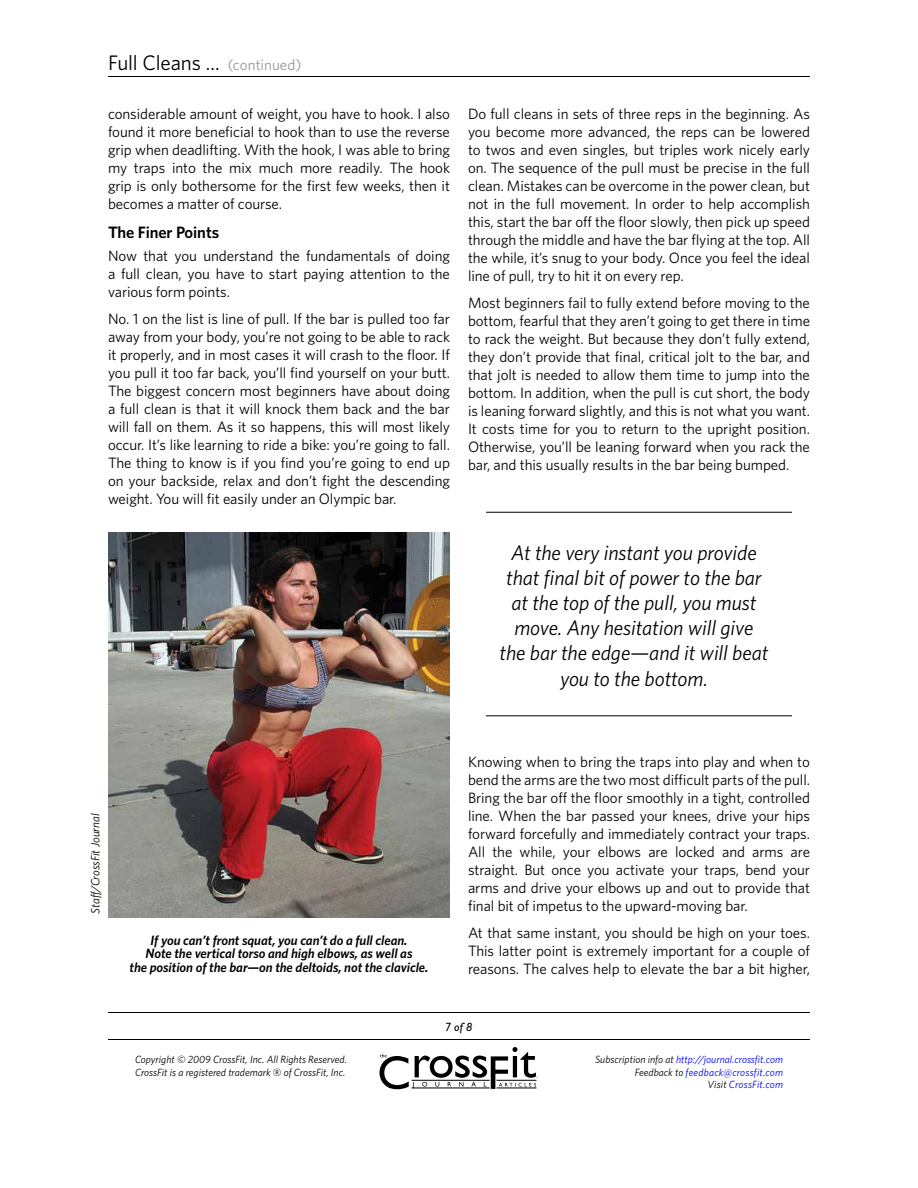
<style>
.page{position:relative;width:918px;height:1188px;background:#fff}
.page>*{position:absolute;margin:0;border:0;box-sizing:border-box;transform-origin:0 0}
.t1{font:italic 21px/25.2px "Whitney HTF";letter-spacing:-.005em;color:#000;text-align:center}
.t2{font:21px "Whitney HTF";letter-spacing:-.01em;color:#000}
.t3{font:600 16.5px "Whitney HTF";letter-spacing:-.005em;color:#000}
.t4{font:15px/18px "Whitney HTF";letter-spacing:-.005em;color:#000;text-align:justify}
.t5{font:italic 600 13.5px/13.5px "Whitney HTF";letter-spacing:-.005em;color:#000;text-align:center}
.t6{font:italic 12px "Whitney HTF";letter-spacing:-.005em;color:#000}
.t7{font:italic 12px "Gill Sans";color:#000}
.t8{font:italic 10.5px/12.6px "Whitney HTF";color:#00f;text-align:right}
.t9{font:italic 10.5px/12.6px "Whitney HTF";color:#000}
.s1{font-size:15px;color:#939598}
.s2{color:#000}
</style>
<div class="page">
<svg style="left:379px;top:1047px;width:159px;height:42px"></svg>
<hr style="left:108px;top:1012px;width:702px;height:1px;background:#000">
<hr style="left:108px;top:1039px;width:702px;height:1px;background:#000">
<hr style="left:108px;top:76px;width:702px;height:1px;background:#000">
<hr style="left:486px;top:512px;width:306px;height:1px;background:#000">
<hr style="left:486px;top:715px;width:306px;height:1px;background:#000">
<img style="left:108px;top:533px;width:342px;height:385px">
<h1 class="t2" style="left:108px;top:50px;width:195px">Full Cleans ... <span class="s1">(continued)</span></h1>
<p class="t4" style="left:108px;top:105px;width:344px">considerable amount of weight, you have to hook. I also found it more beneficial to hook than to use the reverse grip when deadlifting. With the hook, I was able to bring my traps into the mix much more readily. The hook grip is only bothersome for the first few weeks, then it becomes a matter of course.</p>
<p class="t3" style="left:108px;top:223px;width:113px">The Finer Points</p>
<p class="t4" style="left:108px;top:246px;width:344px">Now that you understand the fundamentals of doing a full clean, you have to start paying attention to the various form points.</p>
<p class="t4" style="left:108px;top:309px;width:344px">No. 1 on the list is line of pull. If the bar is pulled too far away from your body, you’re not going to be able to rack it properly, and in most cases it will crash to the floor. If you pull it too far back, you’ll find yourself on your butt.<br>The biggest concern most beginners have about doing a full clean is that it will knock them back and the bar will fall on them. As it so happens, this will most likely occur. It’s like learning to ride a bike: you’re going to fall.<br>The thing to know is if you find you’re going to end up on your backside, relax and don’t fight the descending weight. You will fit easily under an Olympic bar.</p>
<p class="t4" style="left:468px;top:105px;width:344px">Do full cleans in sets of three reps in the beginning. As you become more advanced, the reps can be lowered to twos and even singles, but triples work nicely early on. The sequence of the pull must be precise in the full clean. Mistakes can be overcome in the power clean, but not in the full movement. In order to help accomplish this, start the bar off the floor slowly, then pick up speed through the middle and have the bar flying at the top. All the while, it’s snug to your body. Once you feel the ideal line of pull, try to hit it on every rep.</p>
<p class="t4" style="left:468px;top:294px;width:344px">Most beginners fail to fully extend before moving to the bottom, fearful that they aren’t going to get there in time to rack the weight. But because they don’t fully extend, they don’t provide that final, critical jolt to the bar, and that jolt is needed to allow them time to jump into the bottom. In addition, when the pull is cut short, the body is leaning forward slightly, and this is not what you want.<br>It costs time for you to return to the upright position.<br>Otherwise, you’ll be leaning forward when you rack the bar, and this usually results in the bar being bumped.</p>
<h1 class="t1" style="left:500px;top:539px;width:270px">At the very instant you provide that final bit of power to the bar at the top of the pull, you must move. Any hesitation will give the bar the edge—and it will beat you to the bottom.</h1>
<p class="t6" style="left:88px;top:914px;width:101px;rotate:-90deg">Staff/CrossFit Journal</p>
<p class="t5" style="left:130px;top:933px;width:300px">If you can’t front squat, you can’t do a full clean.<br>Note the vertical torso and high elbows, as well as<br>the position of the bar—on the deltoids, not the clavicle.</p>
<p class="t4" style="left:468px;top:753px;width:344px">Knowing when to bring the traps into play and when to bend the arms are the two most difficult parts of the pull.<br>Bring the bar off the floor smoothly in a tight, controlled line. When the bar passed your knees, drive your hips forward forcefully and immediately contract your traps.<br>All the while, your elbows are locked and arms are straight. But once you activate your traps, bend your arms and drive your elbows up and out to provide that final bit of impetus to the upward-moving bar.</p>
<p class="t4" style="left:468px;top:924px;width:344px">At that same instant, you should be high on your toes.<br>This latter point is extremely important for a couple of reasons. The calves help to elevate the bar a bit higher,</p>
<p class="t7" style="left:445px;top:1020px;width:29px">7 of 8</p>
<p class="t9" style="left:135px;top:1053px;width:214px">Copyright © 2009 CrossFit, Inc. All Rights Reserved.<br>CrossFit is a registered trademark ‰ of CrossFit, Inc.</p>
<p class="t8" style="left:595px;top:1053px;width:189px"><span class="s2">Subscription info at</span> http://journal.crossfit.com<br><span class="s2">Feedback to</span> feedback@crossfit.com<br><span class="s2">Visit</span> CrossFit.com</p>
</div>
